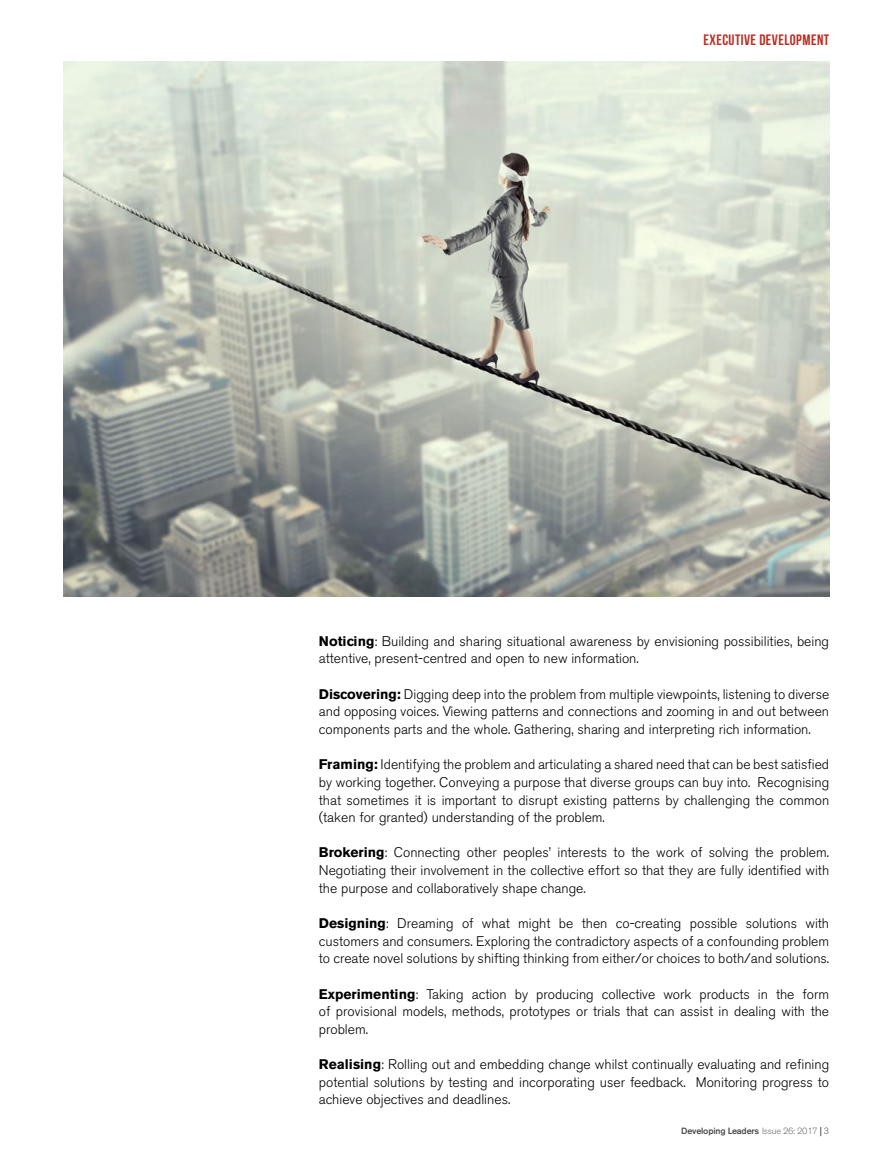
<style>
.page{position:relative;width:893px;height:1170px;background:#fff}
.page>*{position:absolute;margin:0;border:0;box-sizing:border-box;transform-origin:0 0}
.t1{font:700 15px "Bebas Neue";letter-spacing:.03em;color:#bc2d22}
.t2{font:300 13.8px/17.5px "Akzidenz Grotesk BE";color:#000;text-align:justify}
.t3{font:500 9px "Akzidenz Grotesk BE";letter-spacing:-.02em;color:#4d4d4f}
.s1{font-weight:700}
.s2{font-weight:300;color:#6d6e71}
.s3{font-family:"Bliss 2";font-weight:300;color:#000}
.s4{font-weight:300;color:#58595b}
</style>
<div class="page">
<img style="left:64px;top:62px;width:765px;height:534px">
<p class="t1" style="left:703px;top:32px;width:127px">EXECUTIVE DEVELOPMENT</p>
<p class="t2" style="left:319px;top:632px;width:512px"><span class="s1">Noticing</span>: Building and sharing situational awareness by envisioning possibilities, being attentive, present-centred and open to new information.</p>
<p class="t2" style="left:319px;top:685px;width:512px"><span class="s1">Discovering:</span> Digging deep into the problem from multiple viewpoints, listening to diverse and opposing voices. Viewing patterns and connections and zooming in and out between components parts and the whole. Gathering, sharing and interpreting rich information.</p>
<p class="t2" style="left:319px;top:756px;width:512px"><span class="s1">Framing:</span> Identifying the problem and articulating a shared need that can be best satisfied by working together. Conveying a purpose that diverse groups can buy into. Recognising that sometimes it is important to disrupt existing patterns by challenging the common (taken for granted) understanding of the problem.</p>
<p class="t2" style="left:319px;top:844px;width:512px"><span class="s1">Brokering</span>: Connecting other peoples’ interests to the work of solving the problem.<br>Negotiating their involvement in the collective effort so that they are fully identified with the purpose and collaboratively shape change.</p>
<p class="t2" style="left:319px;top:914px;width:512px"><span class="s1">Designing</span>: Dreaming of what might be then co-creating possible solutions with customers and consumers. Exploring the contradictory aspects of a confounding problem to create novel solutions by shifting thinking from either/or choices to both/and solutions.</p>
<p class="t2" style="left:319px;top:985px;width:512px"><span class="s1">Experimenting</span>: Taking action by producing collective work products in the form of provisional models, methods, prototypes or trials that can assist in dealing with the problem.</p>
<p class="t2" style="left:319px;top:1055px;width:512px"><span class="s1">Realising</span>: Rolling out and embedding change whilst continually evaluating and refining potential solutions by testing and incorporating user feedback. Monitoring progress to achieve objectives and deadlines.</p>
<p class="t3" style="left:681px;top:1125px;width:150px">Developing Leaders <span class="s2">Issue 26: 2017</span> <span class="s3">|</span> <span class="s4">3</span></p>
</div>
